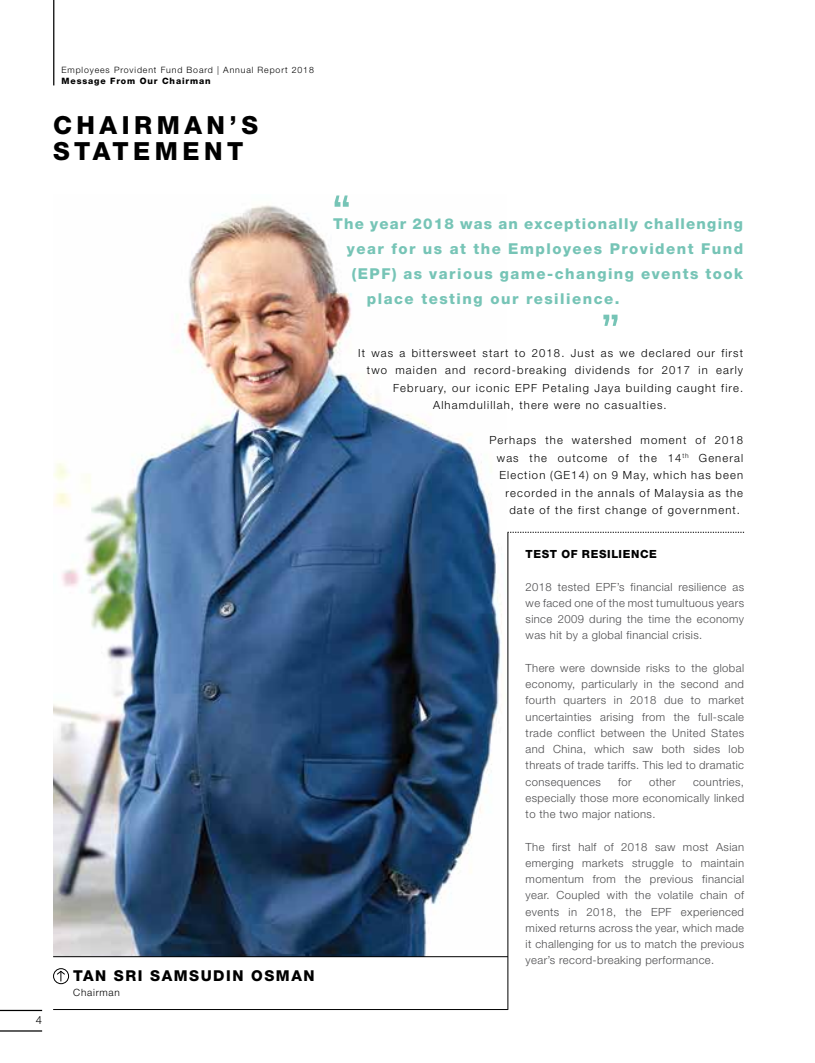
<style>
.page{position:relative;width:815px;height:1063px;background:#fff}
.page>*{position:absolute;margin:0;border:0;box-sizing:border-box;transform-origin:0 0}
.t1{font:800 25px/26.2px "Helvetica Neue LT Std";letter-spacing:.18em;color:#000}
.t2{font:800 15px "Helvetica Neue LT Std";letter-spacing:.1em;color:#76c4b6}
.t3{font:800 15px "Helvetica Neue LT Std";letter-spacing:.08em;color:#76c4b6}
.t4{font:800 15px "Helvetica Neue LT Std";letter-spacing:.1em;color:#000}
.t5{font:300 11.25px/16.2px "Helvetica Neue LT Std";letter-spacing:.035em;color:#4d4d4f;text-align:justify}
.t6{font:300 11.25px/17.5px "Helvetica Neue LT Std";letter-spacing:.1em;color:#000;text-align:right}
.t7{font:800 11.25px "Helvetica Neue LT Std";letter-spacing:.055em;color:#000}
.t8{font:300 10px "Helvetica Neue LT Std";letter-spacing:.075em;color:#000}
.t9{font:300 8.75px "Helvetica Neue LT Std";letter-spacing:.1em;color:#000}
.t10{font:800 8.75px "Helvetica Neue LT Std";letter-spacing:.1em;color:#000}
</style>
<div class="page">
<hr style="left:0;top:1030px;width:42px;height:2px;background:#000">
<hr style="left:0;top:1010px;width:42px;height:1px;background:#000">
<hr style="left:53px;top:0;width:1px;height:85px;background:#000">
<div style="left:53px;top:968px;width:16px;height:16px;border:1px solid #000;border-radius:50%"></div>
<svg style="left:56px;top:970px;width:10px;height:11px"></svg>
<img style="left:53px;top:223px;width:168px;height:733px">
<hr style="left:53px;top:956px;width:455px;height:1px;background:#000">
<hr style="left:53px;top:1009px;width:455px;height:1px;background:#000">
<img style="left:221px;top:195px;width:292px;height:761px">
<svg style="left:335px;top:196px;width:14px;height:11px"></svg>
<svg style="left:603px;top:315px;width:15px;height:11px"></svg>
<hr style="left:508px;top:532px;width:1px;height:478px;background:#000">
<svg style="left:508px;top:532px;width:236px;height:1px"></svg>
<p class="t9" style="left:61px;top:64px;width:254px">Employees Provident Fund Board | Annual Report 2018</p>
<p class="t10" style="left:61px;top:76px;width:151px">Message From Our Chairman</p>
<h1 class="t1" style="left:53px;top:111px;width:206px">CHAIRMAN’S<br>STATEMENT</h1>
<p class="t6" style="left:36px;top:1011px;width:8px">4</p>
<h2 class="t4" style="left:73px;top:967px;width:243px">TAN SRI SAMSUDIN OSMAN</h2>
<p class="t8" style="left:73px;top:986px;width:48px">Chairman</p>
<h2 class="t3" style="left:333px;top:215px;width:411px">The year 2018 was an exceptionally challenging</h2>
<h2 class="t2" style="left:347px;top:240px;width:398px">year for us at the Employees Provident Fund</h2>
<h2 class="t2" style="left:352px;top:265px;width:393px">(EPF) as various game-changing events took</h2>
<h2 class="t2" style="left:367px;top:290px;width:254px">place testing our resilience.</h2>
<p class="t6" style="left:358px;top:344px;width:387px">It was a bittersweet start to 2018. Just as we declared our first</p>
<p class="t6" style="left:367px;top:361px;width:378px">two maiden and record-breaking dividends for 2017 in early</p>
<p class="t6" style="left:393px;top:379px;width:351px">February, our iconic EPF Petaling Jaya building caught fire.</p>
<p class="t6" style="left:433px;top:396px;width:235px">Alhamdulillah, there were no casualties.</p>
<p class="t6" style="left:489px;top:431px;width:255px">Perhaps the watershed moment of 2018 was the outcome of the 14<sup>th</sup> General Election (GE14) on 9 May, which has been recorded in the annals of Malaysia as the date of the first change of government.</p>
<p class="t7" style="left:526px;top:547px;width:133px">TEST OF RESILIENCE</p>
<p class="t5" style="left:526px;top:578px;width:220px">2018 tested EPF’s financial resilience as we faced one of the most tumultuous years since 2009 during the time the economy was hit by a global financial crisis.</p>
<p class="t5" style="left:526px;top:660px;width:220px">There were downside risks to the global economy, particularly in the second and fourth quarters in 2018 due to market uncertainties arising from the full-scale trade conflict between the United States and China, which saw both sides lob threats of trade tariffs. This led to dramatic consequences</p>
<p class="t5" style="left:526px;top:773px;width:220px;text-indent:167px">countries, especially those more economically linked to the two major nations.</p>
<p class="t5" style="left:526px;top:838px;width:220px">The first half of 2018 saw most Asian emerging markets struggle to maintain momentum from the previous financial year. Coupled with the volatile chain of events in 2018, the EPF experienced mixed returns across the year, which made it challenging for us to match the previous year’s record-breaking performance.</p>
<p class="t5" style="left:618px;top:773px;width:15px">for</p>
<p class="t5" style="left:649px;top:773px;width:28px">other</p>
</div>
